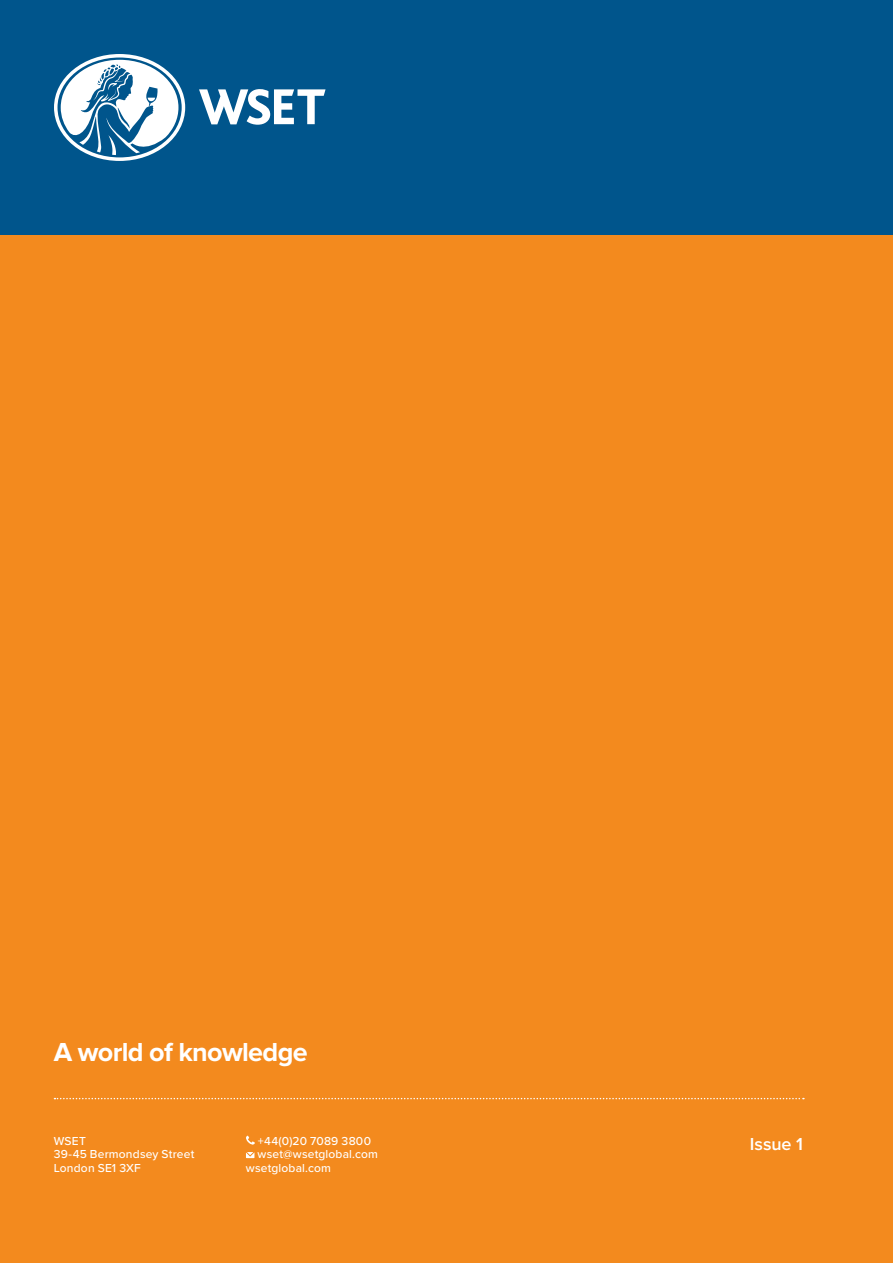
<style>
.page{position:relative;width:893px;height:1263px;background:#fff}
.page>*{position:absolute;margin:0;border:0;box-sizing:border-box;transform-origin:0 0}
.t1{font:700 27px "Proxima Nova";letter-spacing:-.025em;color:#fff}
.t2{font:600 18px "Proxima Nova";color:#fff}
.t3{font:500 12px/13.5px "Proxima Nova";letter-spacing:.015em;color:#fff}
</style>
<div class="page">
<div style="left:0;top:221px;width:893px;height:1042px;background:#f38a1e"></div>
<svg style="left:54px;top:1098px;width:750px;height:1px"></svg>
<svg style="left:246px;top:1136px;width:9px;height:9px"></svg>
<svg style="left:246px;top:1152px;width:8px;height:6px"></svg>
<div style="left:0;top:0;width:893px;height:235px;background:#00558c"></div>
<svg style="left:199px;top:89px;width:127px;height:36px"></svg>
<svg style="left:54px;top:54px;width:131px;height:107px"></svg>
<h1 class="t1" style="left:54px;top:1037px;width:255px">A world of knowledge</h1>
<p class="t3" style="left:54px;top:1134px;width:142px">WSET<br>39-45 Bermondsey Street<br>London SE1 3XF</p>
<p class="t3" style="left:258px;top:1134px;width:115px">+44(0)20 7089 3800</p>
<p class="t3" style="left:258px;top:1148px;width:122px">wset@wsetglobal.com</p>
<p class="t3" style="left:246px;top:1161px;width:87px">wsetglobal.com</p>
<h2 class="t2" style="left:750px;top:1134px;width:55px">Issue 1</h2>
</div>
